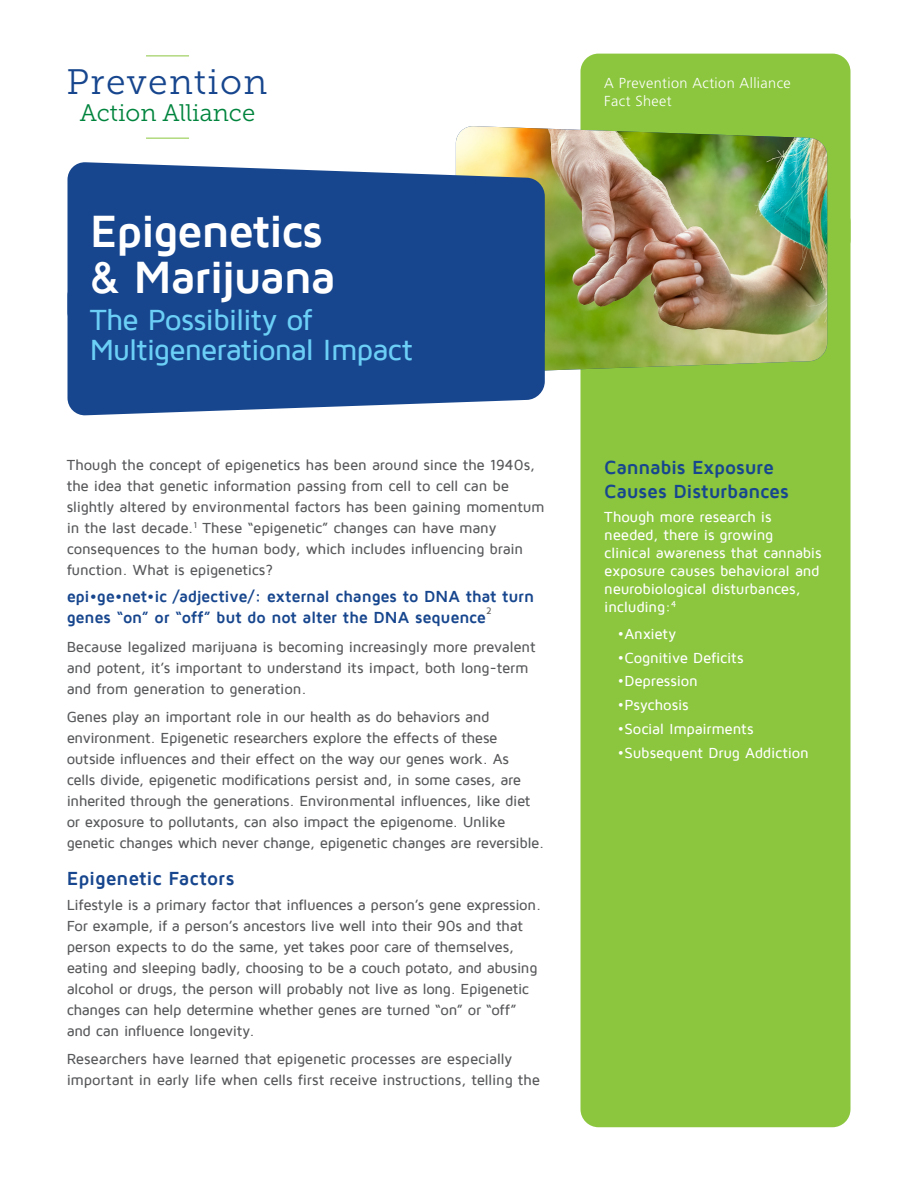
<style>
.page{position:relative;width:918px;height:1188px;background:#fff}
.page>*{position:absolute;margin:0;border:0;box-sizing:border-box;transform-origin:0 0}
.t1{font:700 46.5px/46.5px "Maven Pro";letter-spacing:-.035em;color:#fff}
.t2{font:35.25px "Museo Slab 300";letter-spacing:.04em;color:#17468e}
.t3{font:500 30px/30px "Maven Pro";letter-spacing:-.035em;color:#6bcff6}
.t4{font:23.85px "Museo Slab 300";color:#00843d}
.sidebar_subhead{font:700 19.5px/23.4px "Maven Pro";letter-spacing:-.01em;color:#17468e}
.subhead{font:700 19.5px "Maven Pro";letter-spacing:-.005em;color:#17468e}
.body_copy{font:700 16.5px/21px "Maven Pro";letter-spacing:-.015em;color:#17468e}
.body_copy-2{font:500 15px/21px "Maven Pro";letter-spacing:-.02em;color:#57585a}
.sidebar_body_copy{font:500 15px/18px "Maven Pro";letter-spacing:-.015em;color:#fff}
.bullets{font:500 15px "Maven Pro";letter-spacing:-.015em;color:#fff}
.t5{font:300 14.55px/17.4px "Frutiger";letter-spacing:.03em;color:#fff}
.body_copy-3{font:500 9.6px "Maven Pro";color:#57585a}
</style>
<div class="page">
<div style="left:580px;top:204px;width:270px;height:923px;background:#8bc63e;border-radius:18px"></div>
<div style="left:580px;top:54px;width:270px;height:204px;background:#8bc63e;border-radius:18px"></div>
<img style="left:456px;top:126px;width:371px;height:247px">
<hr style="left:146px;top:56px;width:43px;height:1px;background:#8bc63e">
<hr style="left:146px;top:138px;width:43px;height:1px;background:#8bc63e">
<svg style="left:68px;top:347px;width:477px;height:69px;fill:#17468e"></svg>
<div style="left:68px;top:162px;width:477px;height:185px;background:#17468e"></div>
<p class="t2" style="left:66px;top:63px;width:202px">Prevention</p>
<p class="t4" style="left:80px;top:100px;width:177px">Action Alliance</p>
<p class="t1" style="left:90px;top:208px;width:247px">Epigenetics &amp; Marijuana</p>
<p class="t3" style="left:90px;top:305px;width:325px">The Possibility of<br>Multigenerational Impact</p>
<p class="body_copy-2" style="left:67px;top:455px;width:480px">Though the concept of epigenetics has been around since the 1940s, the idea that genetic information passing from cell to cell can be slightly altered by environmental factors has been gaining momentum in the last decade.<sup>1</sup> These “epigenetic” changes can have many consequences to the human body, which includes influencing brain function. What is epigenetics?</p>
<p class="body_copy" style="left:67px;top:586px;width:469px">epi•ge•net•ic /adjective/: external changes to DNA that turn genes “on” or “off” but do not alter the DNA sequence</p>
<p class="body_copy-3" style="left:486px;top:606px;width:7px">2</p>
<p class="body_copy-2" style="left:67px;top:637px;width:470px">Because legalized marijuana is becoming increasingly more prevalent and potent, it’s important to understand its impact, both long-term and from generation to generation.</p>
<p class="body_copy-2" style="left:67px;top:707px;width:479px">Genes play an important role in our health as do behaviors and environment. Epigenetic researchers explore the effects of these outside influences and their effect on the way our genes work. As<br>cells divide, epigenetic modifications persist and, in some cases, are inherited through the generations. Environmental influences, like diet or exposure to pollutants, can also impact the epigenome. Unlike genetic changes which never change, epigenetic changes are reversible.</p>
<p class="subhead" style="left:67px;top:868px;width:169px">Epigenetic Factors</p>
<p class="body_copy-2" style="left:67px;top:895px;width:476px">Lifestyle is a primary factor that influences a person’s gene expression.<br>For example, if a person’s ancestors live well into their 90s and that person expects to do the same, yet takes poor care of themselves, eating and sleeping badly, choosing to be a couch potato, and abusing alcohol or drugs, the person will probably not live as long. Epigenetic changes can help determine whether genes are turned “on” or “off” and can influence longevity.</p>
<p class="body_copy-2" style="left:67px;top:1049px;width:475px">Researchers have learned that epigenetic processes are especially important in early life when cells first receive instructions, telling the</p>
<p class="t5" style="left:604px;top:74px;width:188px">A Prevention Action Alliance<br>Fact Sheet</p>
<p class="sidebar_subhead" style="left:604px;top:456px;width:186px">Cannabis Exposure<br>Causes Disturbances</p>
<p class="sidebar_body_copy" style="left:604px;top:509px;width:219px">Though more research is needed, there is growing clinical awareness that cannabis exposure causes behavioral and neurobiological disturbances, including:<sup>4</sup></p>
<p class="bullets" style="left:618px;top:626px;width:60px">•Anxiety</p>
<p class="bullets" style="left:618px;top:650px;width:127px">•Cognitive Deficits</p>
<p class="bullets" style="left:618px;top:673px;width:82px">•Depression</p>
<p class="bullets" style="left:618px;top:697px;width:72px">•Psychosis</p>
<p class="bullets" style="left:618px;top:721px;width:137px">•Social Impairments</p>
<p class="bullets" style="left:618px;top:745px;width:193px">•Subsequent Drug Addiction</p>
</div>
